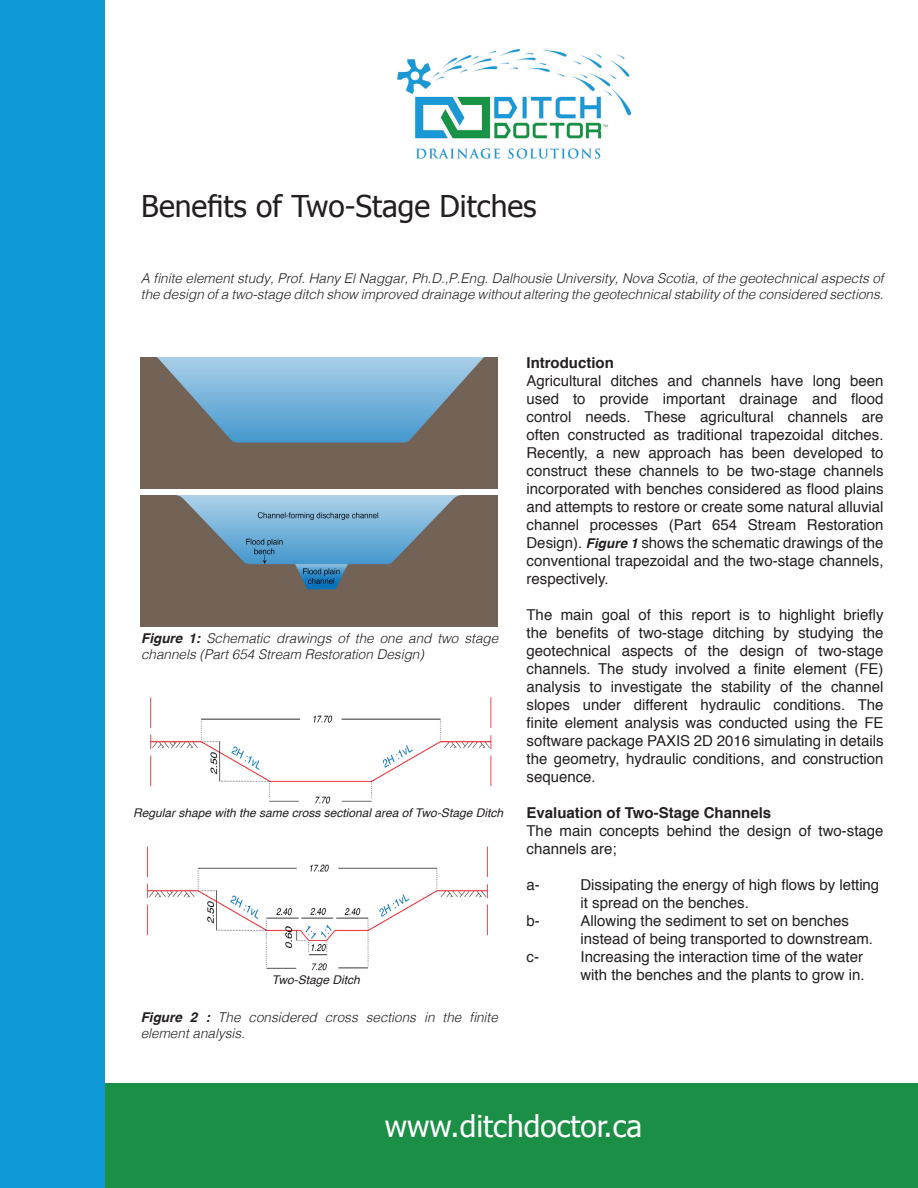
<style>
.page{position:relative;width:918px;height:1188px;background:#fff}
.page>*{position:absolute;margin:0;border:0;box-sizing:border-box;transform-origin:0 0}
.t1{font:30px "Tahoma";color:#231f20}
.t2{font:30px "Tahoma";color:#fff}
.t3{font:15px/18px "Helvetica";color:#231f20}
.t4{font:700 15px "Helvetica";color:#231f20}
.t5{font:italic 300 13.5px/16.2px "Helvetica";color:#231f20}
.t6{font:italic 12px "Helvetica";color:#231f20}
.s1{font-weight:700}
.s2{font-weight:700;font-style:italic;font-size:13.5px}
</style>
<div class="page">
<div style="left:0;top:1083px;width:918px;height:105px;background:#1a8f45"></div>
<img style="left:397px;top:49px;width:235px;height:110px">
<div style="left:0;top:0;width:105px;height:1188px;background:#0f99d6"></div>
<img style="left:141px;top:357px;width:356px;height:131px">
<img style="left:141px;top:496px;width:357px;height:131px">
<img style="left:150px;top:697px;width:342px;height:107px">
<img style="left:147px;top:846px;width:341px;height:125px">
<p class="t1" style="left:141px;top:186px;width:397px">Benefits of Two-Stage Ditches</p>
<p class="t5" style="left:141px;top:269px;width:744px">A finite element study, Prof. Hany El Naggar, Ph.D.,P.Eng. Dalhousie University, Nova Scotia, of the geotechnical aspects of the design of a two-stage ditch show improved drainage without altering the geotechnical stability of the considered sections.</p>
<p class="t5" style="left:141px;top:629px;width:359px"><span class="s1">Figure 1:</span> Schematic drawings of the one and two stage channels (Part 654 Stream Restoration Design)</p>
<p class="t6" style="left:133px;top:803px;width:371px">Regular shape with the same cross sectional area of Two-Stage Ditch</p>
<p class="t6" style="left:272px;top:970px;width:90px">Two-Stage Ditch</p>
<p class="t5" style="left:141px;top:1008px;width:359px"><span class="s1">Figure 2 :</span> The considered cross sections in the finite element analysis.</p>
<p class="t4" style="left:526px;top:351px;width:89px">Introduction</p>
<p class="t3" style="left:526px;top:373px;width:359px;text-align:justify">Agricultural ditches and channels have long been used to provide important drainage and flood control needs. These agricultural channels are often constructed as traditional trapezoidal ditches.<br>Recently, a new approach has been developed to construct these channels to be two-stage channels incorporated with benches considered as flood plains and attempts to restore or create some natural alluvial channel processes (Part 654 Stream Restoration Design). <span class="s2">Figure 1</span> shows the schematic drawings of the conventional trapezoidal and the two-stage channels, respectively.</p>
<p class="t3" style="left:526px;top:607px;width:359px;text-align:justify">The main goal of this report is to highlight briefly the benefits of two-stage ditching by studying the geotechnical aspects of the design of two-stage channels. The study involved a finite element (FE) analysis to investigate the stability of the channel slopes under different hydraulic conditions. The finite element analysis was conducted using the FE software package PAXIS 2D 2016 simulating in details the geometry, hydraulic conditions, and construction sequence.</p>
<p class="t4" style="left:526px;top:801px;width:246px">Evaluation of Two-Stage Channels</p>
<p class="t3" style="left:526px;top:823px;width:359px">The main concepts behind the design of two-stage channels are;</p>
<p class="t3" style="left:526px;top:877px;width:15px">a-</p>
<p class="t3" style="left:580px;top:877px;width:300px">Dissipating the energy of high flows by letting it spread on the benches.</p>
<p class="t3" style="left:526px;top:913px;width:15px">b-</p>
<p class="t3" style="left:580px;top:913px;width:294px">Allowing the sediment to set on benches instead of being transported to downstream.</p>
<p class="t3" style="left:526px;top:949px;width:14px">c-</p>
<p class="t3" style="left:580px;top:949px;width:286px">Increasing the interaction time of the water with the benches and the plants to grow in.</p>
<p class="t2" style="left:385px;top:1106px;width:259px">www.ditchdoctor.ca</p>
</div>
